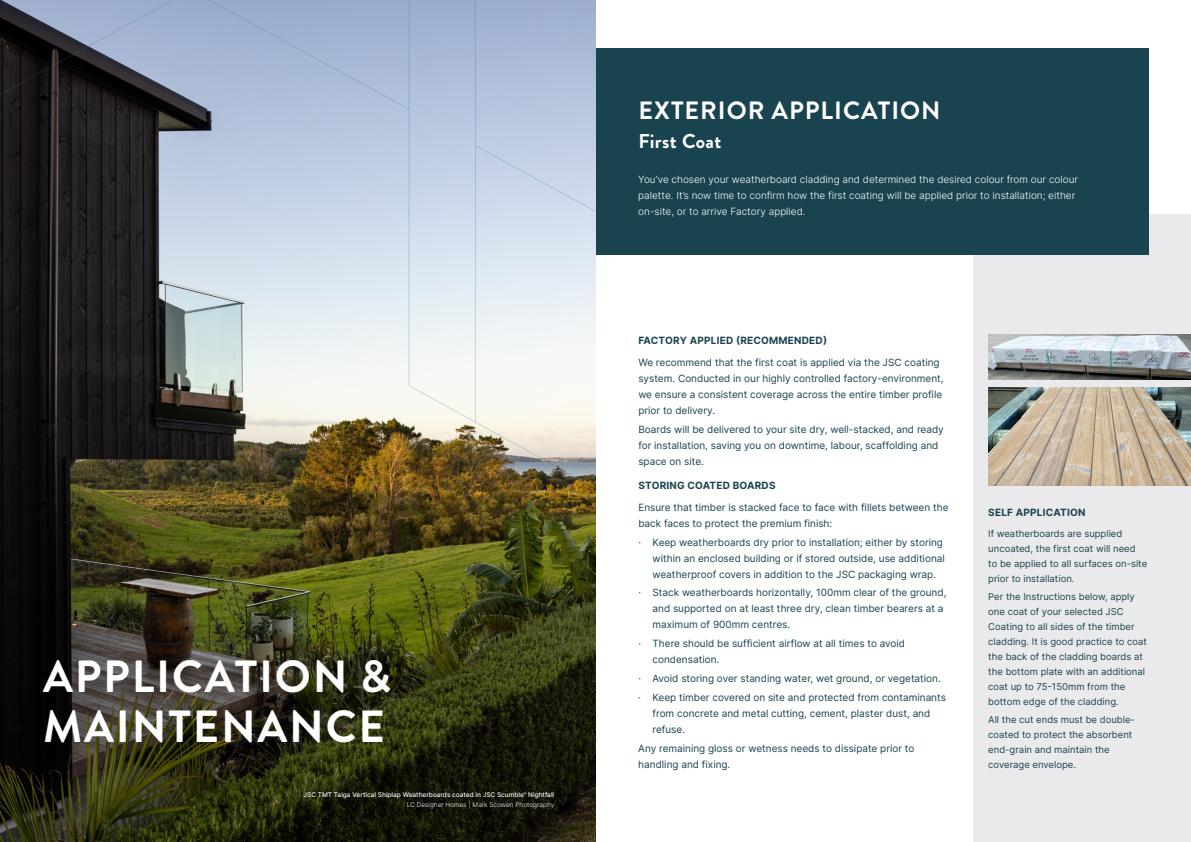
<style>
.page{position:relative;width:1191px;height:842px;background:#fff}
.page>*{position:absolute;margin:0;border:0;box-sizing:border-box;transform-origin:0 0}
.t1{font:700 45px/50px "Brandon Grotesque";letter-spacing:.04em;color:#fff}
.t2{font:700 25px "Brandon Grotesque";letter-spacing:.04em;color:#fff}
.t3{font:700 20px "Brandon Grotesque";letter-spacing:.02em;color:#fff}
.t4{font:10px/16px "Inter";color:#1a4350}
.t5{font:300 10px/16px "Inter";color:#fff}
.t6{font:700 10px "Inter";letter-spacing:.02em;color:#1a4350}
.t7{font:9.5px/15px "Inter";color:#1a4350}
.t8{font:500 6.5px/10px "Inter";color:#fff;text-align:right}
.s1{font-weight:300}
</style>
<div class="page">
<div style="left:974px;top:215px;width:217px;height:627px;background:#eaeaec"></div>
<img style="left:0;top:0;width:596px;height:842px">
<img style="left:0;top:0;width:595px;height:735px">
<div style="left:596px;top:48px;width:552px;height:207px;background:#1a4350"></div>
<img style="left:988px;top:335px;width:203px;height:45px">
<img style="left:988px;top:388px;width:203px;height:97px">
<div style="left:302px;top:791px;width:253px;height:19px;background:#000;opacity:.75"></div>
<h1 class="t1" style="left:43px;top:652px;width:349px">APPLICATION &amp;<br>MAINTENANCE</h1>
<p class="t8" style="left:303px;top:789px;width:252px">JSC TMT Taiga Vertical Shiplap Weatherboards coated in JSC Scumble<sup>®</sup> Nightfall<br><span class="s1">LC Designer Homes | Mark Scowen Photography</span></p>
<h2 class="t2" style="left:638px;top:93px;width:303px">EXTERIOR APPLICATION</h2>
<h3 class="t3" style="left:638px;top:127px;width:84px">First Coat</h3>
<p class="t5" style="left:638px;top:171px;width:441px">You’ve chosen your weatherboard cladding and determined the desired colour from our colour palette. It’s now time to confirm how the first coating will be applied prior to installation; either on-site, or to arrive Factory applied.</p>
<p class="t6" style="left:638px;top:333px;width:190px">FACTORY APPLIED (RECOMMENDED)</p>
<p class="t4" style="left:638px;top:354px;width:307px">We recommend that the first coat is applied via the JSC coating system. Conducted in our highly controlled factory-environment, we ensure a consistent coverage across the entire timber profile prior to delivery.</p>
<p class="t4" style="left:638px;top:421px;width:307px">Boards will be delivered to your site dry, well-stacked, and ready for installation, saving you on downtime, labour, scaffolding and space on site.</p>
<p class="t6" style="left:638px;top:478px;width:139px">STORING COATED BOARDS</p>
<p class="t4" style="left:638px;top:499px;width:312px">Ensure that timber is stacked face to face with fillets between the back faces to protect the premium finish:</p>
<p class="t4" style="left:652px;top:534px;width:294px;text-indent:-14px">· Keep weatherboards dry prior to installation; either by storing within an enclosed building or if stored outside, use additional weatherproof covers in addition to the JSC packaging wrap.</p>
<p class="t4" style="left:652px;top:584px;width:295px;text-indent:-14px">· Stack weatherboards horizontally, 100mm clear of the ground, and supported on at least three dry, clean timber bearers at a maximum of 900mm centres.</p>
<p class="t4" style="left:652px;top:635px;width:254px;text-indent:-14px">· There should be sufficient airflow at all times to avoid condensation.</p>
<p class="t4" style="left:638px;top:669px;width:309px;line-height:18.8px">· Avoid storing over standing water, wet ground, or vegetation. · Keep timber covered on site and protected from contaminants</p>
<p class="t4" style="left:652px;top:705px;width:279px">from concrete and metal cutting, cement, plaster dust, and refuse.</p>
<p class="t4" style="left:638px;top:740px;width:278px">Any remaining gloss or wetness needs to dissipate prior to handling and fixing.</p>
<p class="t6" style="left:988px;top:505px;width:99px">SELF APPLICATION</p>
<p class="t7" style="left:988px;top:526px;width:160px">If weatherboards are supplied uncoated, the first coat will need<br>to be applied to all surfaces on-site prior to installation.</p>
<p class="t7" style="left:988px;top:589px;width:160px">Per the Instructions below, apply one coat of your selected JSC<br>Coating to all sides of the timber cladding. It is good practice to coat the back of the cladding boards at the bottom plate with an additional coat up to 75-150mm from the bottom edge of the cladding.</p>
<p class="t7" style="left:988px;top:712px;width:148px">All the cut ends must be double&shy;coated to protect the absorbent end-grain and maintain the coverage envelope.</p>
</div>
